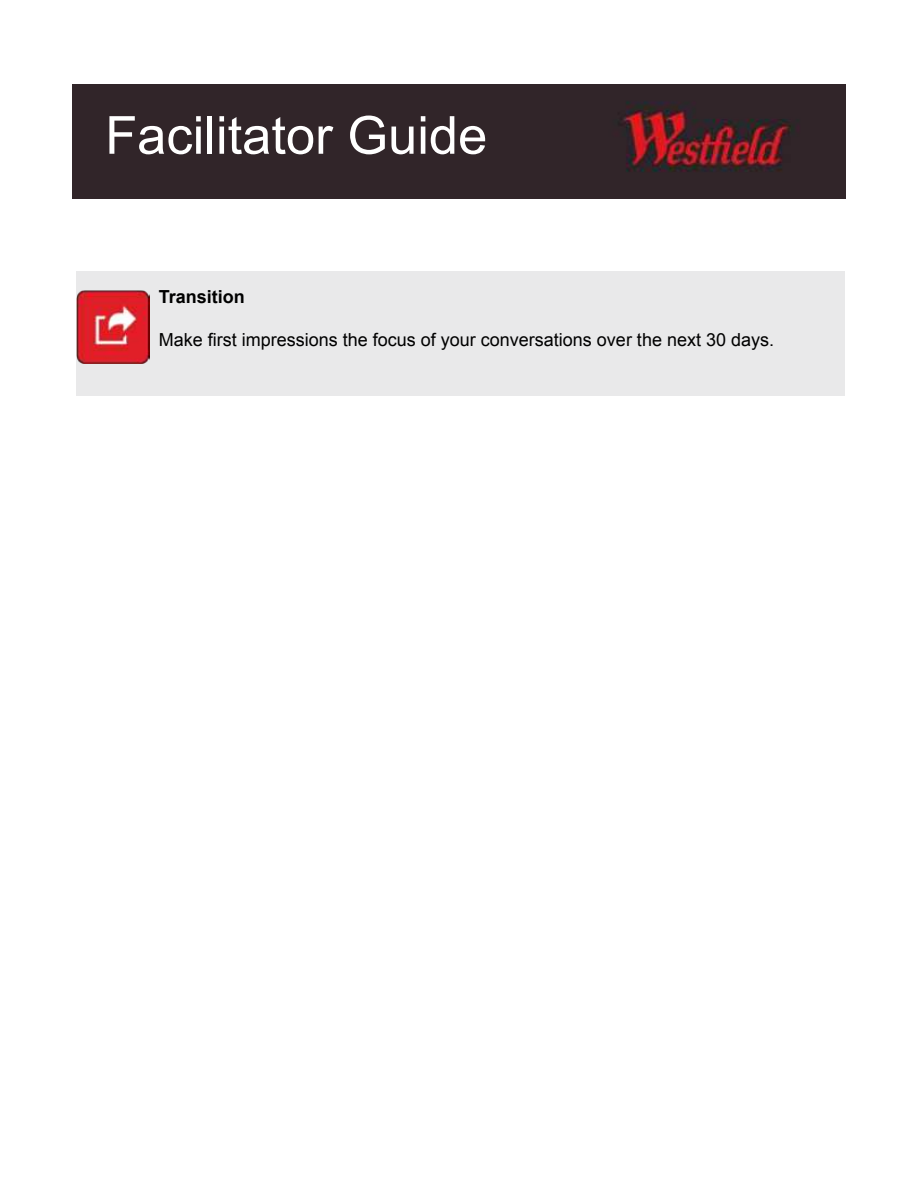
<style>
.page{position:relative;width:918px;height:1188px;background:#fff}
.page>*{position:absolute;margin:0;border:0;box-sizing:border-box;transform-origin:0 0}
.t1{font:52.5px "Arial";color:#fff}
.t2{font:18px "Arial";color:#000}
.t3{font:700 18px "Arial";color:#000}
</style>
<div class="page">
<img style="left:73px;top:85px;width:772px;height:113px">
<div style="left:76px;top:272px;width:769px;height:124px;background:#e9e9ea"></div>
<img style="left:76px;top:290px;width:74px;height:73px">
<h1 class="t1" style="left:105px;top:101px;width:384px">Facilitator Guide</h1>
<p class="t3" style="left:159px;top:284px;width:88px">Transition</p>
<p class="t2" style="left:159px;top:328px;width:617px">Make first impressions the focus of your conversations over the next 30 days.</p>
</div>
